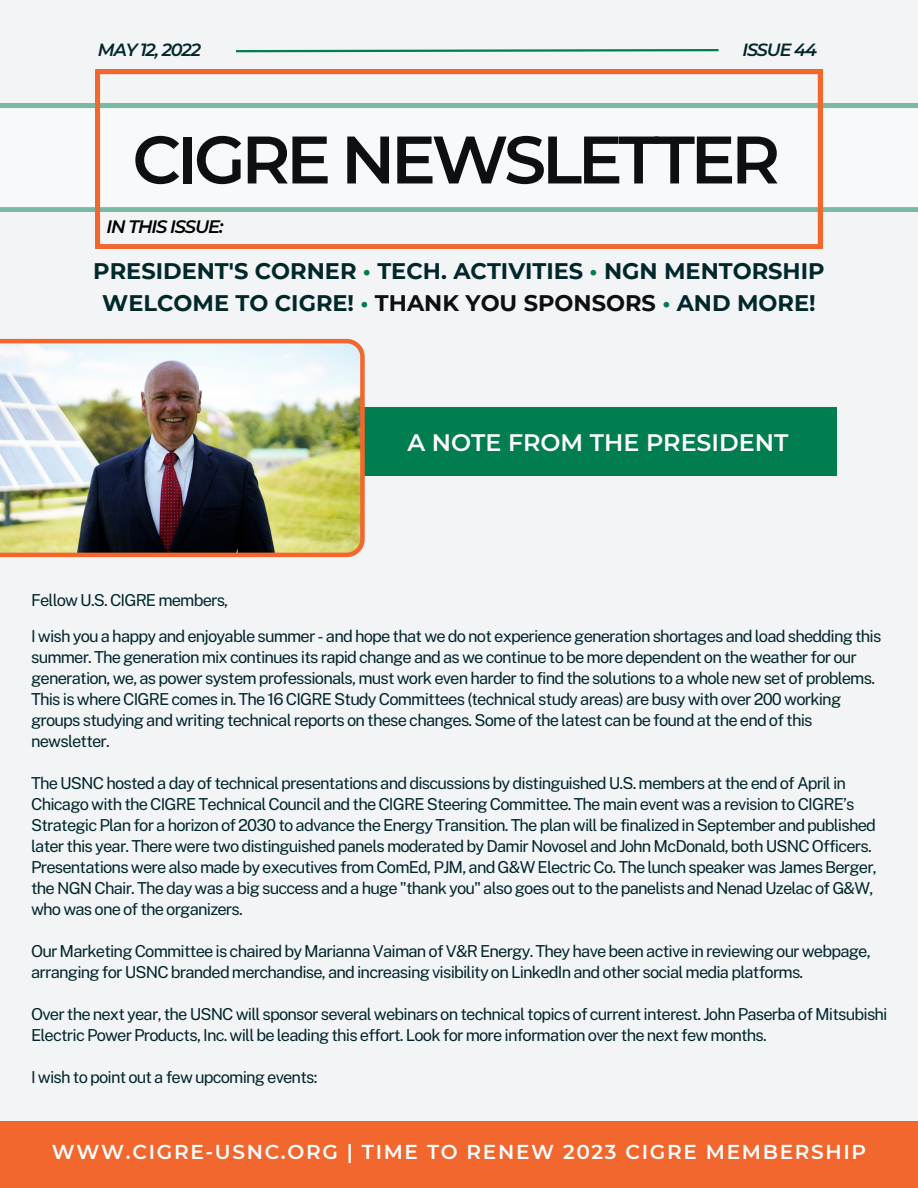
<style>
.page{position:relative;width:918px;height:1188px;background:#f3f4f6}
.page>*{position:absolute;margin:0;border:0;box-sizing:border-box;transform-origin:0 0}
.t1{font:600 67.05px "Montserrat";letter-spacing:-.065em;color:#0e0f12}
.t2{font:600 23.85px "Montserrat";color:#fff}
.t3{font:700 22.5px "Montserrat";color:#00272b}
.t4{font:600 20.1px "Montserrat";letter-spacing:.085em;color:#fff}
.t5{font:italic 600 18px "Montserrat";letter-spacing:-.065em;color:#000}
.t6{font:italic 600 17.7px "Montserrat";letter-spacing:-.065em;color:#00272b}
.t7{font:16.5px/21px "Public Sans";letter-spacing:-.05em;color:#00272b}
.s1{color:#007e4f}
.s2{color:#0e0f12}
</style>
<div class="page">
<svg style="left:0;top:104px;width:918px;height:108px"></svg>
<svg style="left:96px;top:70px;width:726px;height:179px"></svg>
<svg style="left:235px;top:49px;width:484px;height:4px"></svg>
<div style="left:352px;top:407px;width:484px;height:69px;background:#007e4f"></div>
<img style="left:0;top:339px;width:365px;height:218px">
<div style="left:0;top:1121px;width:918px;height:67px;background:#f2672d"></div>
<p class="t6" style="left:98px;top:39px;width:105px">MAY 12, 2022</p>
<p class="t6" style="left:743px;top:39px;width:76px">ISSUE 44</p>
<p class="t1" style="left:132px;top:119px;width:649px">CIGRE NEWSLETTER</p>
<p class="t5" style="left:107px;top:215px;width:118px">IN THIS ISSUE:</p>
<p class="t3" style="left:93px;top:258px;width:733px">PRESIDENT'S CORNER <span class="s1">•</span> TECH. ACTIVITIES <span class="s1">•</span> NGN MENTORSHIP</p>
<p class="t3" style="left:102px;top:289px;width:715px">WELCOME TO CIGRE! <span class="s1">•</span> <span class="s2">THANK YOU SPONSORS</span> <span class="s1">•</span> AND MORE!</p>
<p class="t2" style="left:407px;top:428px;width:382px">A NOTE FROM THE PRESIDENT</p>
<p class="t7" style="left:31px;top:590px;width:199px">Fellow U.S. CIGRE members,</p>
<p class="t7" style="left:31px;top:626px;width:852px">I wish you a happy and enjoyable summer - and hope that we do not experience generation shortages and load shedding this summer. The generation mix continues its rapid change and as we continue to be more dependent on the weather for our generation, we, as power system professionals, must work even harder to find the solutions to a whole new set of problems.<br>This is where CIGRE comes in. The 16 CIGRE Study Committees (technical study areas) are busy with over 200 working groups studying and writing technical reports on these changes. Some of the latest can be found at the end of this newsletter.</p>
<p class="t7" style="left:31px;top:773px;width:847px">The USNC hosted a day of technical presentations and discussions by distinguished U.S. members at the end of April in Chicago with the CIGRE Technical Council and the CIGRE Steering Committee. The main event was a revision to CIGRE’s Strategic Plan for a horizon of 2030 to advance the Energy Transition. The plan will be finalized in September and published later this year. There were two distinguished panels moderated by Damir Novosel and John McDonald, both USNC Officers.<br>Presentations were also made by executives from ComEd, PJM, and G&amp;W Electric Co. The lunch speaker was James Berger, the NGN Chair. The day was a big success and a huge "thank you" also goes out to the panelists and Nenad Uzelac of G&amp;W, who was one of the organizers.</p>
<p class="t7" style="left:31px;top:941px;width:841px">Our Marketing Committee is chaired by Marianna Vaiman of V&amp;R Energy. They have been active in reviewing our webpage, arranging for USNC branded merchandise, and increasing visibility on LinkedIn and other social media platforms.</p>
<p class="t7" style="left:31px;top:1004px;width:858px">Over the next year, the USNC will sponsor several webinars on technical topics of current interest. John Paserba of Mitsubishi<br>Electric Power Products, Inc. will be leading this effort. Look for more information over the next few months.</p>
<p class="t7" style="left:31px;top:1067px;width:288px">I wish to point out a few upcoming events:</p>
<p class="t4" style="left:52px;top:1139px;width:816px">WWW.CIGRE-USNC.ORG | TIME TO RENEW 2023 CIGRE MEMBERSHIP</p>
</div>
